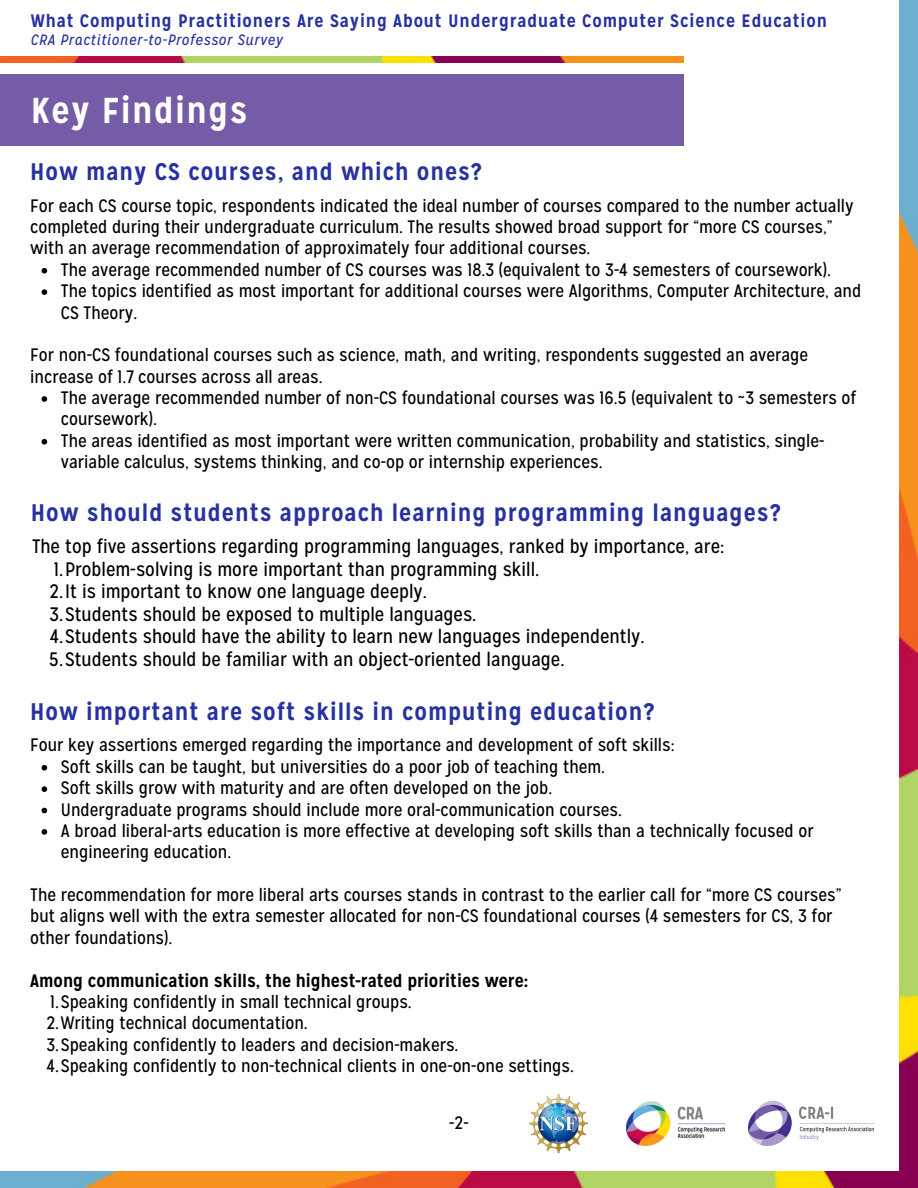
<style>
.page{position:relative;width:918px;height:1188px;background:#fff}
.page>*{position:absolute;margin:0;border:0;box-sizing:border-box;transform-origin:0 0}
.t1{font:700 36px "Mission Gothic";letter-spacing:.04em;color:#fff}
.t2{font:700 24px "Mission Gothic";letter-spacing:.04em;color:#2731a1}
.t3{font:19.5px "Mission Gothic";color:#000}
.t4{font:18px/21.3px "Mission Gothic";color:#000}
.t5{font:700 18px "Mission Gothic";letter-spacing:.045em;color:#2731a1}
.t6{font:700 18px "Mission Gothic";color:#000}
.t7{font:italic 15px "Mission Gothic";letter-spacing:.045em;color:#2731a1}
</style>
<div class="page">
<img style="left:900px;top:0;width:18px;height:1172px">
<img style="left:0;top:1172px;width:918px;height:16px">
<img style="left:0;top:57px;width:684px;height:6px">
<div style="left:0;top:75px;width:683px;height:71px;background:#765ca7"></div>
<svg style="left:42px;top:268px;width:5px;height:6px"></svg>
<svg style="left:42px;top:289px;width:5px;height:6px"></svg>
<svg style="left:42px;top:396px;width:5px;height:6px"></svg>
<svg style="left:42px;top:439px;width:5px;height:6px"></svg>
<svg style="left:42px;top:765px;width:5px;height:6px"></svg>
<svg style="left:42px;top:786px;width:5px;height:6px"></svg>
<svg style="left:42px;top:808px;width:5px;height:5px"></svg>
<svg style="left:42px;top:829px;width:5px;height:6px"></svg>
<img style="left:626px;top:1101px;width:98px;height:44px">
<img style="left:528px;top:1093px;width:60px;height:61px">
<img style="left:749px;top:1101px;width:125px;height:44px">
<p class="t5" style="left:31px;top:8px;width:798px">What Computing Practitioners Are Saying About Undergraduate Computer Science Education</p>
<p class="t7" style="left:31px;top:30px;width:253px">CRA Practitioner-to-Professor Survey</p>
<h3 class="t1" style="left:31px;top:87px;width:218px">Key Findings</h3>
<p class="t2" style="left:30px;top:156px;width:453px">How many CS courses, and which ones?</p>
<h3 class="t4" style="left:30px;top:195px;width:825px">For each CS course topic, respondents indicated the ideal number of courses compared to the number actually completed during their undergraduate curriculum. The results showed broad support for “more CS courses,” with an average recommendation of approximately four additional courses.</h3>
<p class="t4" style="left:61px;top:259px;width:772px">The average recommended number of CS courses was 18.3 (equivalent to 3-4 semesters of coursework).</p>
<h1 class="t4" style="left:61px;top:280px;width:802px">The topics identified as most important for additional courses were Algorithms, Computer Architecture, and<br>CS Theory.</h1>
<h2 class="t4" style="left:30px;top:344px;width:779px">For non-CS foundational courses such as science, math, and writing, respondents suggested an average increase of 1.7 courses across all areas.</h2>
<h3 class="t4" style="left:61px;top:387px;width:797px">The average recommended number of non-CS foundational courses was 16.5 (equivalent to ~3 semesters of coursework).</h3>
<p class="t4" style="left:61px;top:430px;width:765px">The areas identified as most important were written communication, probability and statistics, single&shy;variable calculus, systems thinking, and co-op or internship experiences.</p>
<p class="t2" style="left:31px;top:497px;width:751px">How should students approach learning programming languages?</p>
<p class="t3" style="left:32px;top:533px;width:694px">The top five assertions regarding programming languages, ranked by importance, are:</p>
<p class="t3" style="left:54px;top:556px;width:487px">1.Problem-solving is more important than programming skill.</p>
<h2 class="t3" style="left:50px;top:578px;width:379px">2.It is important to know one language deeply.</h2>
<h3 class="t3" style="left:50px;top:601px;width:428px">3.Students should be exposed to multiple languages.</h3>
<p class="t3" style="left:50px;top:623px;width:596px">4.Students should have the ability to learn new languages independently.</p>
<p class="t3" style="left:49px;top:646px;width:517px">5.Students should be familiar with an object-oriented language.</p>
<p class="t2" style="left:30px;top:696px;width:625px">How important are soft skills in computing education?</p>
<p class="t4" style="left:30px;top:734px;width:646px">Four key assertions emerged regarding the importance and development of soft skills:</p>
<p class="t4" style="left:61px;top:756px;width:546px">Soft skills can be taught, but universities do a poor job of teaching them.</p>
<h2 class="t4" style="left:61px;top:777px;width:493px">Soft skills grow with maturity and are often developed on the job.</h2>
<h3 class="t4" style="left:61px;top:799px;width:563px">Undergraduate programs should include more oral-communication courses.</h3>
<p class="t4" style="left:61px;top:820px;width:754px">A broad liberal-arts education is more effective at developing soft skills than a technically focused or engineering education.</p>
<p class="t4" style="left:30px;top:884px;width:813px">The recommendation for more liberal arts courses stands in contrast to the earlier call for “more CS courses” but aligns well with the extra semester allocated for non-CS foundational courses (4 semesters for CS, 3 for other foundations).</p>
<p class="t6" style="left:30px;top:969px;width:500px">Among communication skills, the highest-rated priorities were:</p>
<p class="t4" style="left:50px;top:991px;width:363px">1.Speaking confidently in small technical groups.</p>
<h3 class="t4" style="left:47px;top:1012px;width:263px">2.Writing technical documentation.</h3>
<h3 class="t4" style="left:46px;top:1034px;width:413px">3.Speaking confidently to leaders and decision-makers.</h3>
<p class="t4" style="left:47px;top:1055px;width:529px">4.Speaking confidently to non-technical clients in one-on-one settings.</p>
<p class="t4" style="left:449px;top:1112px;width:21px">-2-</p>
</div>
